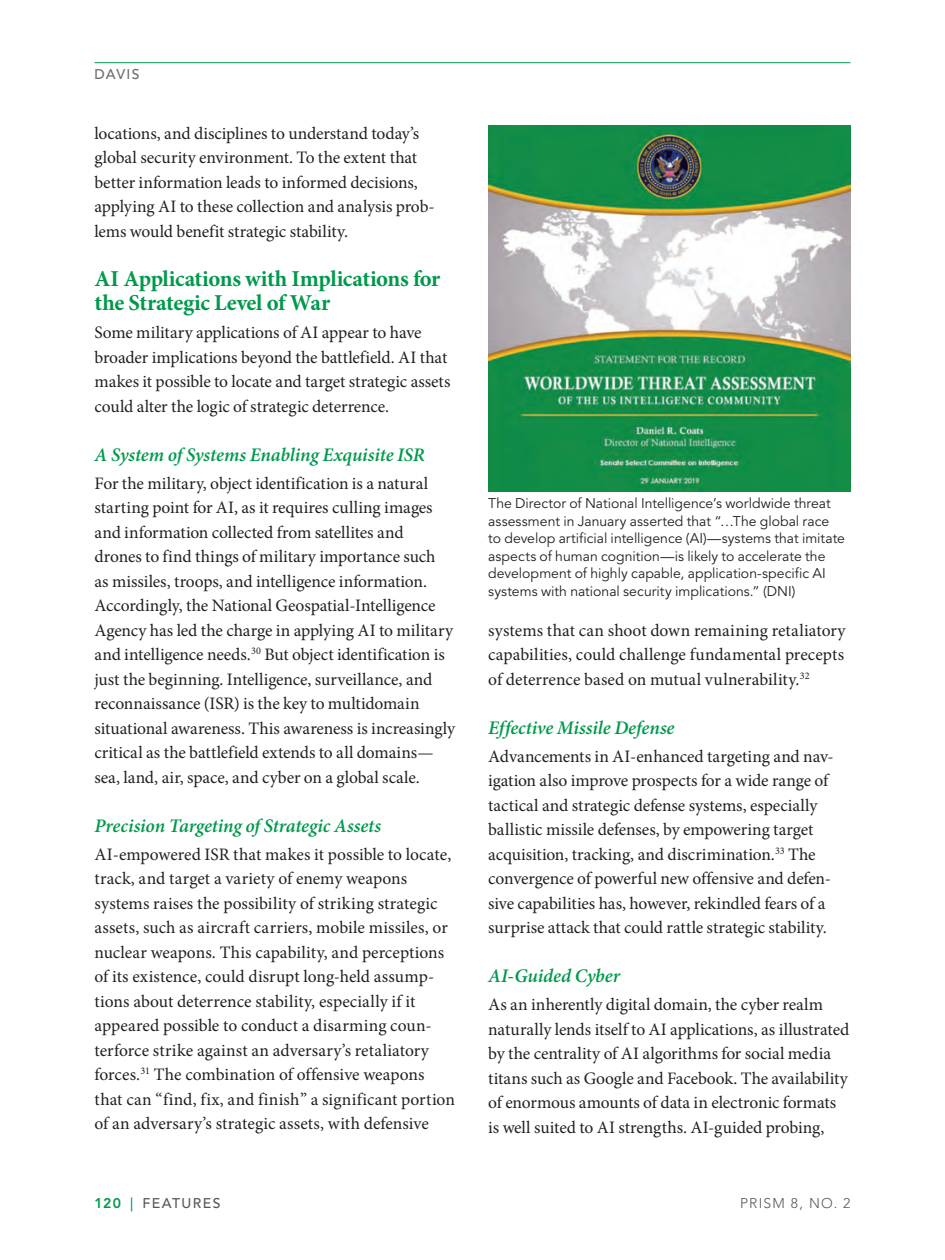
<style>
.page{position:relative;width:945px;height:1260px;background:#fff}
.page>*{position:absolute;margin:0;border:0;box-sizing:border-box;transform-origin:0 0}
.HEAD__A{font:700 22.75px/24.5px "Minion Pro";letter-spacing:-.02em;color:#00994c}
.Head_B{font:italic 600 19.25px "Minion Pro";letter-spacing:-.005em;color:#00994c}
.Body_TXT_no_indent{font:17.5px/24.5px "Minion Pro";letter-spacing:-.005em;color:#231f20}
.Body_TXT{font:17.5px/24.5px "Minion Pro";letter-spacing:-.005em;color:#231f20}
.Caption_black{font:14px/17.5px "Avenir LT Std";color:#231f20}
.t1{font:500 14px "Avenir LT Std";letter-spacing:.1em;color:#57585a}
.t2{font:300 14px "Avenir LT Std";letter-spacing:.085em;color:#57585a}
.t3{font:500 14px "Avenir LT Std";letter-spacing:.08em;color:#6c6d70}
.s1{font-weight:800;color:#00994c}
.s2{color:#00994c}
</style>
<div class="page">
<hr style="left:94px;top:62px;width:756px;height:1px;background:#00994c">
<img style="left:488px;top:126px;width:362px;height:365px">
<p class="t3" style="left:94px;top:66px;width:47px">DAVIS</p>
<p class="Body_TXT" style="left:94px;top:121px;width:342px">locations, and disciplines to understand today’s global security environment. To the extent that better information leads to informed decisions, applying AI to these collection and analysis prob&shy;lems would benefit strategic stability.</p>
<p class="HEAD__A" style="left:94px;top:266px;width:347px">AI Applications with Implications for the Strategic Level of War</p>
<p class="Body_TXT_no_indent" style="left:94px;top:320px;width:357px">Some military applications of AI appear to have broader implications beyond the battlefield. AI that makes it possible to locate and target strategic assets could alter the logic of strategic deterrence.</p>
<p class="Head_B" style="left:94px;top:443px;width:332px">A System of Systems Enabling Exquisite ISR</p>
<p class="Body_TXT_no_indent" style="left:94px;top:471px;width:362px">For the military, object identification is a natural starting point for AI, as it requires culling images and information collected from satellites and drones to find things of military importance such<br>as missiles, troops, and intelligence information.<br>Accordingly, the National Geospatial-Intelligence Agency has led the charge in applying AI to military and intelligence needs.<sup>30</sup> But object identification is just the beginning. Intelligence, surveillance, and reconnaissance (ISR) is the key to multidomain situational awareness. This awareness is increasingly critical as the battlefield extends to all domains— sea, land, air, space, and cyber on a global scale.</p>
<p class="Head_B" style="left:94px;top:814px;width:288px">Precision Targeting of Strategic Assets</p>
<p class="Body_TXT_no_indent" style="left:94px;top:842px;width:362px">AI-empowered ISR that makes it possible to locate, track, and target a variety of enemy weapons systems raises the possibility of striking strategic assets, such as aircraft carriers, mobile missiles, or nuclear weapons. This capability, and perceptions of its existence, could disrupt long-held assump&shy;tions about deterrence stability, especially if it appeared possible to conduct a disarming coun&shy;terforce strike against an adversary’s retaliatory forces.<sup>31</sup> The combination of offensive weapons that can “find, fix, and finish” a significant portion of an adversary’s strategic assets, with defensive</p>
<p class="Caption_black" style="left:488px;top:495px;width:358px">The Director of National Intelligence’s worldwide threat assessment in January asserted that “…The global race to develop artificial intelligence (AI)—systems that imitate aspects of human cognition—is likely to accelerate the development of highly capable, application-specific AI systems with national security implications.” (DNI)</p>
<p class="Body_TXT_no_indent" style="left:488px;top:618px;width:359px;text-align:justify">systems that can shoot down remaining retaliatory capabilities, could challenge fundamental precepts of deterrence based on mutual vulnerability.<sup>32</sup></p>
<p class="Head_B" style="left:488px;top:716px;width:188px">Effective Missile Defense</p>
<p class="Body_TXT_no_indent" style="left:488px;top:744px;width:347px">Advancements in AI-enhanced targeting and nav&shy;igation also improve prospects for a wide range of tactical and strategic defense systems, especially ballistic missile defenses, by empowering target acquisition, tracking, and discrimination.<sup>33</sup> The convergence of powerful new offensive and defen&shy;sive capabilities has, however, rekindled fears of a surprise attack that could rattle strategic stability.</p>
<p class="Head_B" style="left:488px;top:965px;width:133px">AI-Guided Cyber</p>
<p class="Body_TXT_no_indent" style="left:488px;top:992px;width:363px">As an inherently digital domain, the cyber realm naturally lends itself to AI applications, as illustrated by the centrality of AI algorithms for social media titans such as Google and Facebook. The availability of enormous amounts of data in electronic formats is well suited to AI strengths. AI-guided probing,</p>
<p class="t1" style="left:94px;top:1195px;width:128px"><span class="s1">120</span> <span class="s2">|</span> FEATURES</p>
<p class="t2" style="left:740px;top:1195px;width:112px">PRISM 8, NO. 2</p>
</div>
